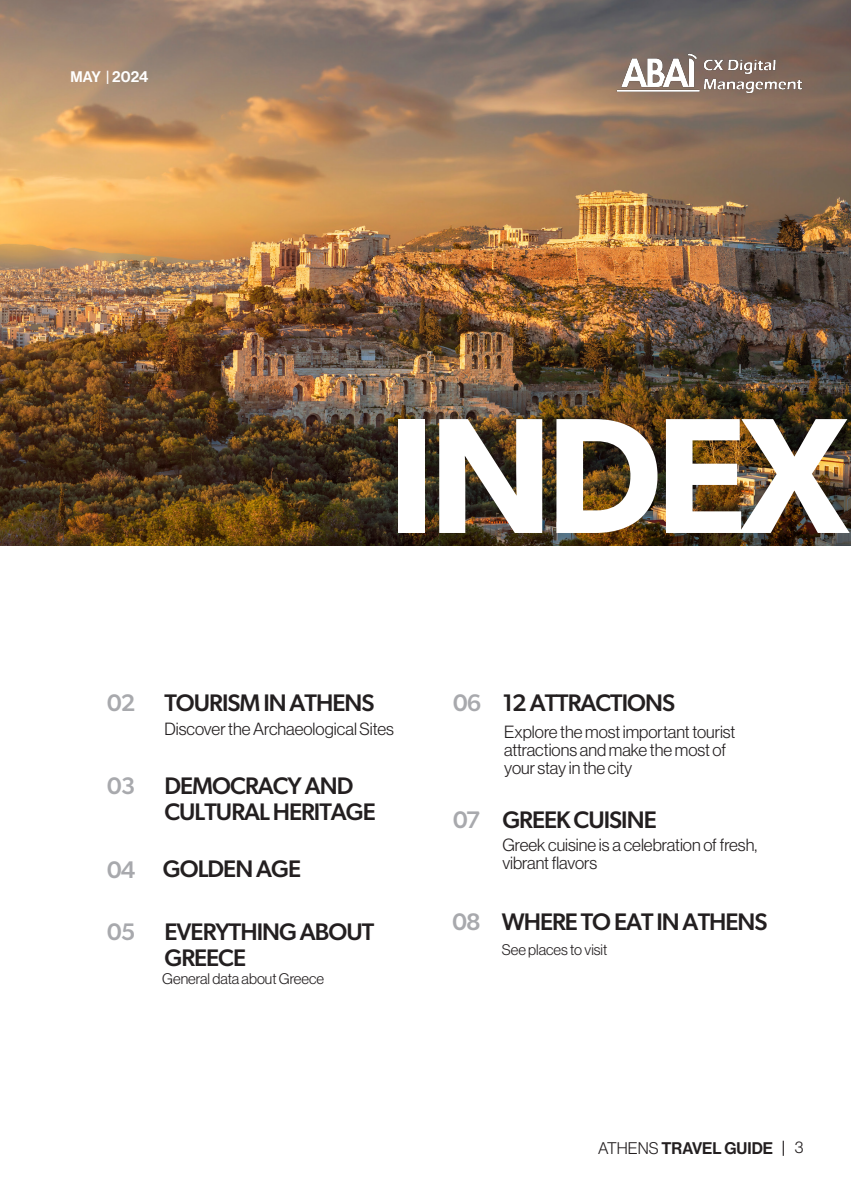
<style>
.page{position:relative;width:851px;height:1191px;background:#fff}
.page>*{position:absolute;margin:0;border:0;box-sizing:border-box;transform-origin:0 0}
.t1{font:600 165px "Gibson";letter-spacing:-.04em;color:#fff}
.t2{font:500 24px/25.5px "Gibson";letter-spacing:-.04em;color:#231f20}
.t3{font:500 24px "Gibson";color:#a8a9ad}
.t4{font:17.25px/18px "N Haas Grotesk DS Pro 45 Lt";color:#231f20}
.t5{font:16.5px "N Haas Grotesk DS Pro 65 Md";color:#231f20}
.t6{font:16.5px "N Haas Grotesk DS Pro 45 Lt";color:#231f20}
.t7{font:15px "N Haas Grotesk DS Pro 45 Lt";color:#231f20}
.t8{font:15px "N Haas Grotesk DS Pro 65 Md";letter-spacing:.01em;color:#fff}
.s1{color:#a8a9ad}
.s2{font-family:"N Haas Grotesk DS Pro 45 Lt"}
</style>
<div class="page">
<img style="left:0;top:0;width:850px;height:546px">
<svg style="left:782px;top:1140px;width:1px;height:15px"></svg>
<img style="left:615px;top:48px;width:189px;height:50px">
<p class="t8" style="left:70px;top:68px;width:80px">MAY | 2024</p>
<h1 class="t1" style="left:388px;top:377px;width:461px">INDEX</h1>
<h2 class="t2" style="left:107px;top:690px;width:269px"><span class="s1">02</span> TOURISM IN ATHENS</h2>
<h2 class="t2" style="left:453px;top:689px;width:223px"><span class="s1">06</span> 12 ATTRACTIONS</h2>
<h2 class="t3" style="left:107px;top:771px;width:30px">03</h2>
<p class="t4" style="left:164px;top:719px;width:231px">Discover the Archaeological Sites</p>
<h2 class="t2" style="left:164px;top:772px;width:213px">DEMOCRACY AND<br>CULTURAL HERITAGE</h2>
<h2 class="t2" style="left:107px;top:856px;width:195px"><span class="s1">04</span> GOLDEN AGE</h2>
<h2 class="t3" style="left:107px;top:917px;width:30px">05</h2>
<h2 class="t2" style="left:164px;top:918px;width:211px">EVERYTHING ABOUT<br>GREECE</h2>
<p class="t7" style="left:162px;top:970px;width:163px">General data about Greece</p>
<p class="t4" style="left:504px;top:722px;width:233px">Explore the most important tourist attractions and make the most of your stay in the city</p>
<h2 class="t2" style="left:453px;top:806px;width:205px"><span class="s1">07</span> GREEK CUISINE</h2>
<p class="t4" style="left:502px;top:835px;width:256px">Greek cuisine is a celebration of fresh, vibrant flavors</p>
<h2 class="t2" style="left:452px;top:908px;width:316px"><span class="s1">08</span> WHERE TO EAT IN ATHENS</h2>
<p class="t7" style="left:501px;top:941px;width:107px">See places to visit</p>
<p class="t5" style="left:598px;top:1139px;width:176px"><span class="s2">ATHENS</span> TRAVEL GUIDE</p>
<p class="t6" style="left:794px;top:1138px;width:10px">3</p>
</div>
